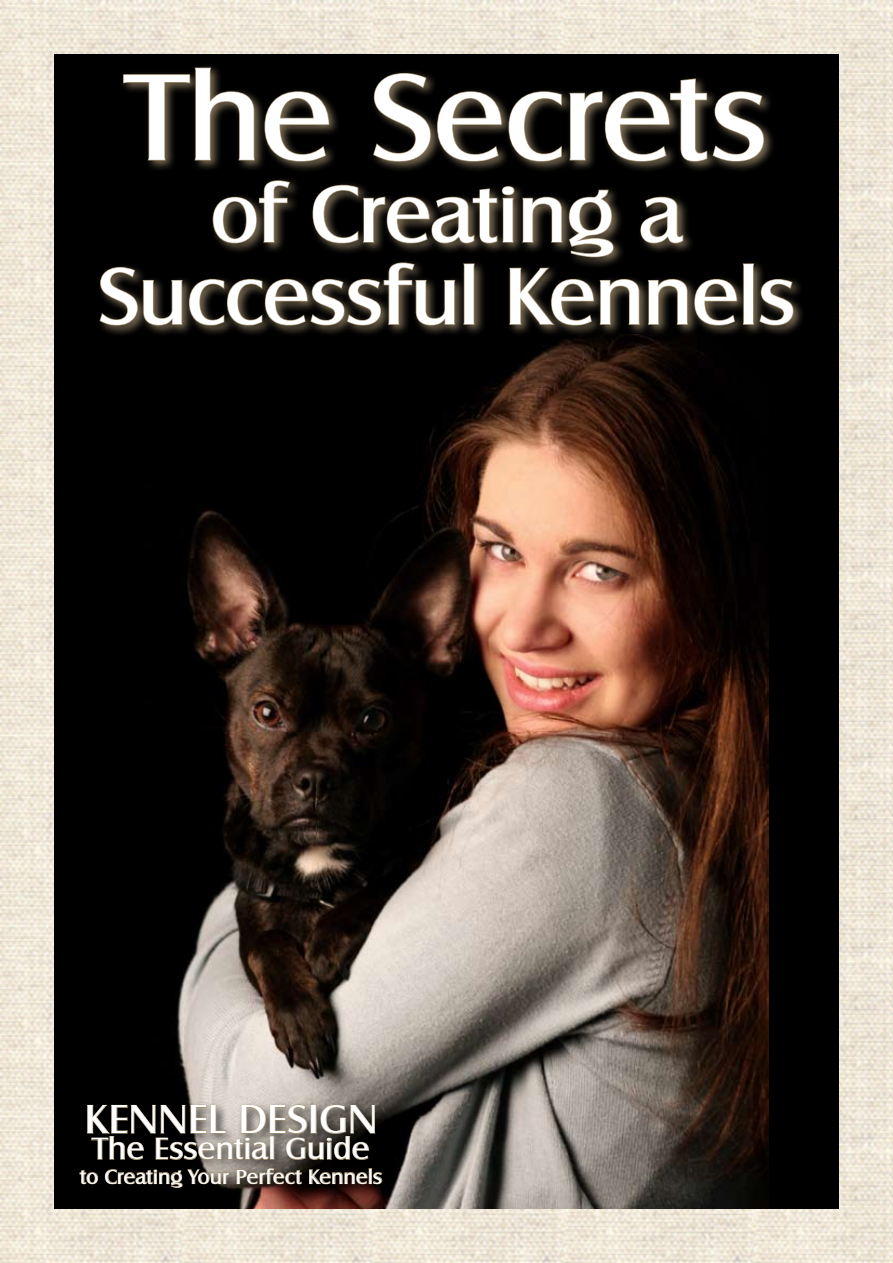
<style>
.page{position:relative;width:893px;height:1263px;background:#fff}
.page>*{position:absolute;margin:0;border:0;box-sizing:border-box;transform-origin:0 0}
.t1{font:127.5px "Castle T";letter-spacing:-.02em;color:#fff;scale:1.07 1}
.t2{font:83.55px/82.2px "Castle T";letter-spacing:-.015em;color:#fff;text-align:center;scale:1.07 1}
.t3{font:41.7px "Castle T";letter-spacing:-.01em;color:#fff;scale:1.07 1}
.t4{font:31.5px "Castle T";letter-spacing:-.005em;color:#fff;scale:1.07 1}
.t5{font:20.85px "Castle T";letter-spacing:-.005em;color:#fff;scale:1.07 1}
</style>
<div class="page">
<img style="left:0;top:0;width:893px;height:1263px">
<div style="left:54px;top:54px;width:785px;height:1155px;background:#000"></div>
<img style="left:177px;top:404px;width:591px;height:805px">
<div style="left:76px;top:1101px;width:376px;height:130px;background:#000;opacity:.75"></div>
<svg style="left:87px;top:1104px;width:289px;height:56px"></svg>
<svg style="left:79px;top:1169px;width:19px;height:16px"></svg>
<svg style="left:104px;top:1168px;width:126px;height:20px"></svg>
<svg style="left:236px;top:1167px;width:66px;height:18px"></svg>
<svg style="left:309px;top:1167px;width:74px;height:18px"></svg>
<div style="left:96px;top:63px;width:797px;height:341px;background:#a79474;opacity:.75"></div>
<svg style="left:122px;top:67px;width:134px;height:94px"></svg>
<svg style="left:264px;top:91px;width:66px;height:71px"></svg>
<svg style="left:372px;top:72px;width:393px;height:90px"></svg>
<svg style="left:212px;top:180px;width:79px;height:64px"></svg>
<svg style="left:312px;top:184px;width:203px;height:60px"></svg>
<svg style="left:521px;top:189px;width:93px;height:69px"></svg>
<svg style="left:640px;top:196px;width:44px;height:48px"></svg>
<svg style="left:99px;top:262px;width:357px;height:64px"></svg>
<svg style="left:462px;top:262px;width:14px;height:63px"></svg>
<svg style="left:508px;top:267px;width:133px;height:59px"></svg>
<svg style="left:647px;top:262px;width:147px;height:64px"></svg>
<h1 class="t1" style="left:126px;top:47px;width:600px">The Secrets</h1>
<h2 class="t2" style="left:98px;top:174px;width:653px">of Creating a<br>Successful Kennels</h2>
<h3 class="t3" style="left:84px;top:1096px;width:275px">KENNEL DESIGN</h3>
<h3 class="t4" style="left:92px;top:1131px;width:261px">The Essential Guide</h3>
<p class="t5" style="left:80px;top:1165px;width:284px">to Creating Your Perfect Kennels</p>
</div>
